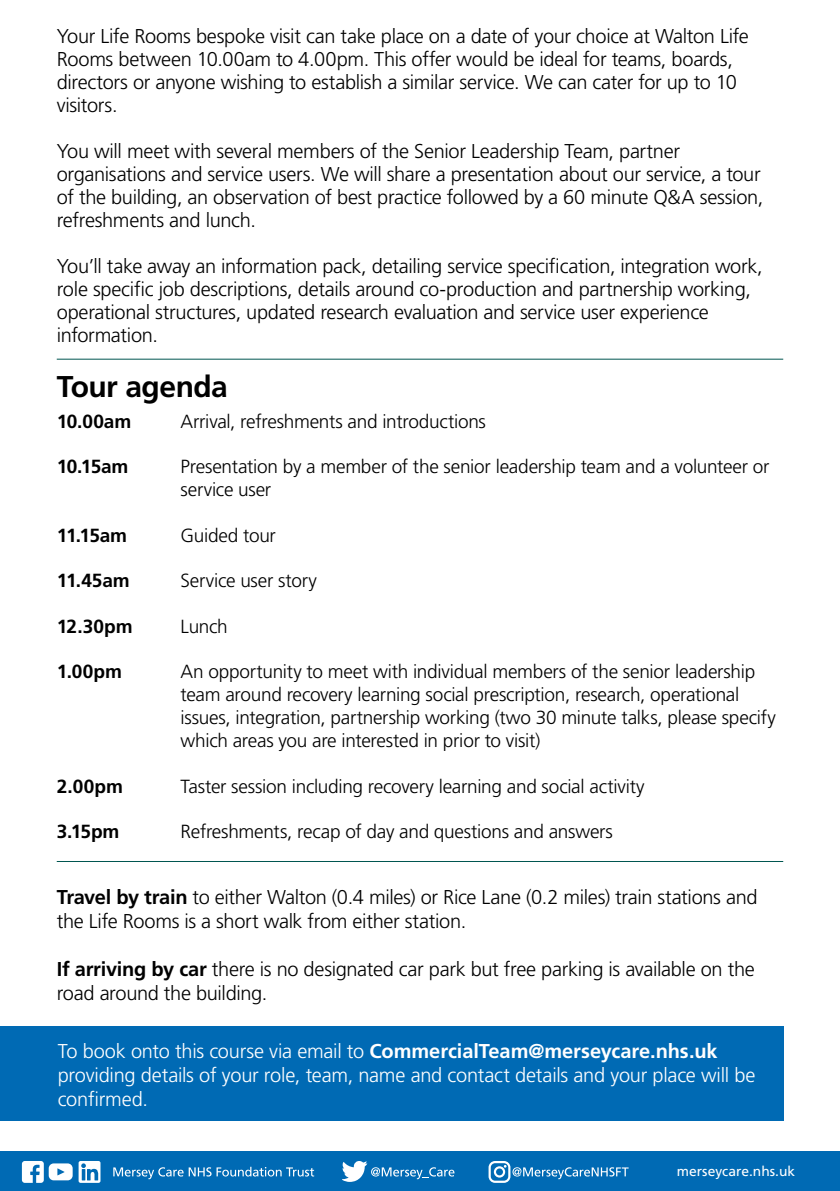
<style>
.page{position:relative;width:840px;height:1191px;background:#fff}
.page>*{position:absolute;margin:0;border:0;box-sizing:border-box;transform-origin:0 0}
.t1{font:700 30px "Frutiger LT Std";letter-spacing:-.02em;color:#000}
.t2{font:300 20px/23px "Frutiger LT Std";letter-spacing:-.015em;color:#000}
.t3{font:300 20px/24px "Frutiger LT Std";letter-spacing:-.015em;color:#fff}
.t4{font:300 19px/22.8px "Frutiger LT Std";letter-spacing:-.015em;color:#000}
.t5{font:700 19px "Frutiger LT Std";letter-spacing:-.005em;color:#000}
.t6{font:13.8px "Frutiger LT Std";color:#fff}
.s1{font-weight:700}
</style>
<div class="page">
<div style="left:0;top:1151px;width:839px;height:40px;background:#006ab4"></div>
<svg style="left:113px;top:1166px;width:201px;height:13px"></svg>
<svg style="left:79px;top:1161px;width:21px;height:21px"></svg>
<svg style="left:22px;top:1161px;width:51px;height:21px"></svg>
<svg style="left:488px;top:1161px;width:140px;height:21px"></svg>
<svg style="left:342px;top:1161px;width:112px;height:20px"></svg>
<hr style="left:57px;top:861px;width:725px;height:1px;background:#005650">
<hr style="left:57px;top:359px;width:725px;height:1px;background:#005650">
<div style="left:0;top:1026px;width:782px;height:95px;background:#006ab4"></div>
<p class="t2" style="left:57px;top:25px;width:693px">Your Life Rooms bespoke visit can take place on a date of your choice at Walton Life Rooms between 10.00am to 4.00pm. This offer would be ideal for teams, boards, directors or anyone wishing to establish a similar service. We can cater for up to 10 visitors.</p>
<p class="t2" style="left:57px;top:140px;width:707px">You will meet with several members of the Senior Leadership Team, partner organisations and service users. We will share a presentation about our service, a tour of the building, an observation of best practice followed by a 60 minute Q&amp;A session, refreshments and lunch.</p>
<p class="t2" style="left:57px;top:255px;width:707px">You’ll take away an information pack, detailing service specification, integration work, role specific job descriptions, details around co-production and partnership working, operational structures, updated research evaluation and service user experience information.</p>
<h1 class="t1" style="left:57px;top:369px;width:173px">Tour agenda</h1>
<p class="t5" style="left:57px;top:410px;width:76px">10.00am</p>
<p class="t5" style="left:57px;top:455px;width:73px">10.15am</p>
<p class="t4" style="left:180px;top:410px;width:307px">Arrival, refreshments and introductions</p>
<p class="t4" style="left:180px;top:455px;width:590px">Presentation by a member of the senior leadership team and a volunteer or service user</p>
<p class="t4" style="left:180px;top:524px;width:97px">Guided tour</p>
<p class="t4" style="left:180px;top:569px;width:138px">Service user story</p>
<p class="t4" style="left:180px;top:615px;width:49px">Lunch</p>
<p class="t4" style="left:180px;top:661px;width:596px">An opportunity to meet with individual members of the senior leadership team around recovery learning social prescription, research, operational issues, integration, partnership working (two 30 minute talks, please specify which areas you are interested in prior to visit)</p>
<p class="t4" style="left:180px;top:775px;width:465px">Taster session including recovery learning and social activity</p>
<p class="t4" style="left:180px;top:820px;width:434px">Refreshments, recap of day and questions and answers</p>
<p class="t5" style="left:57px;top:524px;width:72px">11.15am</p>
<p class="t5" style="left:57px;top:569px;width:74px">11.45am</p>
<p class="t5" style="left:57px;top:615px;width:77px">12.30pm</p>
<p class="t5" style="left:57px;top:660px;width:67px">1.00pm</p>
<p class="t5" style="left:57px;top:774px;width:68px">2.00pm</p>
<p class="t5" style="left:57px;top:820px;width:64px">3.15pm</p>
<p class="t2" style="left:57px;top:885px;width:702px;line-height:24px"><span class="s1">Travel by train</span> to either Walton (0.4 miles) or Rice Lane (0.2 miles) train stations and the Life Rooms is a short walk from either station.</p>
<p class="t2" style="left:57px;top:957px;width:699px;line-height:24px"><span class="s1">If arriving by car</span> there is no designated car park but free parking is available on the road around the building.</p>
<p class="t3" style="left:58px;top:1039px;width:699px">To book onto this course via email to <span class="s1">CommercialTeam@merseycare.nhs.uk </span>providing details of your role, team, name and contact details and your place will be confirmed.</p>
<p class="t6" style="left:676px;top:1163px;width:120px">merseycare.nhs.uk</p>
</div>
